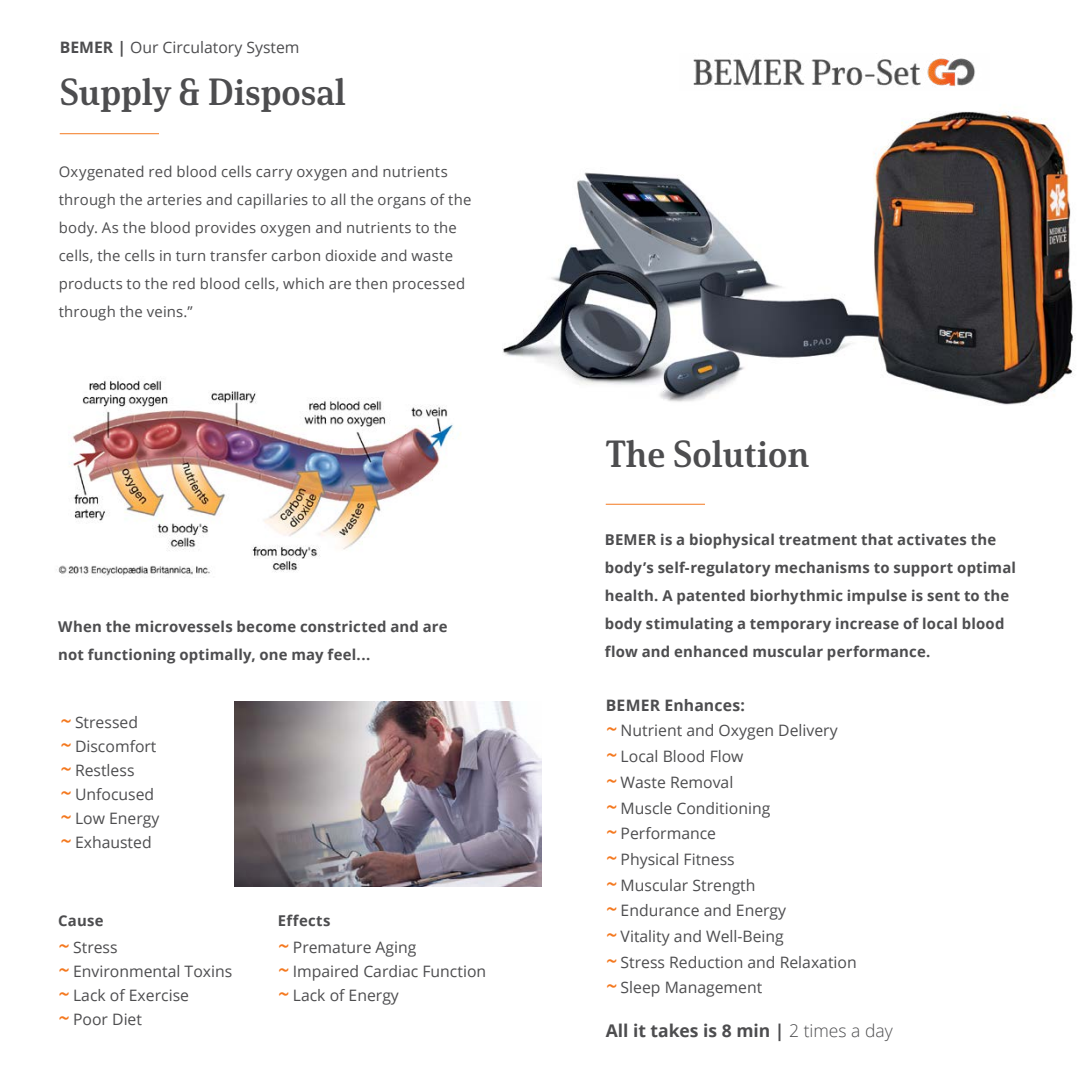
<style>
.page{position:relative;width:1092px;height:1092px;background:#fff}
.page>*{position:absolute;margin:0;border:0;box-sizing:border-box;transform-origin:0 0}
.t1{font:36.75px "Solitas Serif Nor Bol";color:#4d4d4f}
.t2{font:700 17.5px "Open Sans";color:#4d4d4f}
.t3{font:15.75px/25.7px "Open Sans";color:#4d4d4f}
.t4{font:700 14.88px/28px "Open Sans";letter-spacing:.015em;color:#4d4d4f}
.t5{font:14.88px/28px "Open Sans";letter-spacing:.015em;color:#4d4d4f}
.s1{font-weight:700}
.s2{font-family:"Solitas Serif Nor Bol";font-size:24.5px;color:#f47920}
.s3{font-weight:300}
</style>
<div class="page">
<hr style="left:605px;top:504px;width:100px;height:1px;background:#f47920">
<img style="left:502px;top:111px;width:572px;height:294px">
<img style="left:56px;top:380px;width:405px;height:196px">
<hr style="left:60px;top:133px;width:99px;height:1px;background:#f47920">
<img style="left:693px;top:58px;width:282px;height:29px">
<img style="left:234px;top:701px;width:307px;height:185px">
<p class="t3" style="left:60px;top:34px;width:241px"><span class="s1">BEMER |</span> Our Circulatory System</p>
<h1 class="t1" style="left:60px;top:69px;width:287px">Supply &amp; Disposal</h1>
<p class="t5" style="left:59px;top:157px;width:414px">Oxygenated red blood cells carry oxygen and nutrients through the arteries and capillaries to all the organs of the body. As the blood provides oxygen and nutrients to the cells, the cells in turn transfer carbon dioxide and waste products to the red blood cells, which are then processed through the veins.”</p>
<p class="t4" style="left:58px;top:612px;width:391px">When the microvessels become constricted and are not functioning optimally, one may feel...</p>
<p class="t3" style="left:60px;top:710px;width:101px;line-height:24px"><span class="s2">~</span> Stressed<br><span class="s2">~</span> Discomfort <span class="s2">~</span> Restless<br><span class="s2">~</span> Unfocused <span class="s2">~</span> Low Energy <span class="s2">~</span> Exhausted</p>
<p class="t4" style="left:58px;top:905px;width:47px">Cause</p>
<p class="t4" style="left:278px;top:905px;width:54px">Effects</p>
<p class="t3" style="left:58px;top:934px;width:175px;line-height:24px"><span class="s2">~</span> Stress<br><span class="s2">~</span> Environmental Toxins <span class="s2">~</span> Lack of Exercise<br><span class="s2">~</span> Poor Diet</p>
<p class="t3" style="left:278px;top:934px;width:210px;line-height:24px"><span class="s2">~</span> Premature Aging<br><span class="s2">~</span> Impaired Cardiac Function <span class="s2">~</span> Lack of Energy</p>
<h1 class="t1" style="left:605px;top:431px;width:205px">The Solution</h1>
<p class="t4" style="left:604px;top:525px;width:413px">BEMER is a biophysical treatment that activates the body’s self-regulatory mechanisms to support optimal health. A patented biorhythmic impulse is sent to the body stimulating a temporary increase of local blood flow and enhanced muscular performance.</p>
<p class="t3" style="left:605px;top:691px;width:252px"><span class="s1">BEMER Enhances:<br></span><span class="s2">~</span> Nutrient and Oxygen Delivery<br><span class="s2">~</span> Local Blood Flow<br><span class="s2">~</span> Waste Removal<br><span class="s2">~</span> Muscle Conditioning<br><span class="s2">~</span> Performance<br><span class="s2">~</span> Physical Fitness<br><span class="s2">~</span> Muscular Strength<br><span class="s2">~</span> Endurance and Energy<br><span class="s2">~</span> Vitality and Well-Being<br><span class="s2">~</span> Stress Reduction and Relaxation <span class="s2">~</span> Sleep Management</p>
<p class="t2" style="left:605px;top:1018px;width:288px">All it takes is 8 min | <span class="s3">2 times a day</span></p>
</div>
